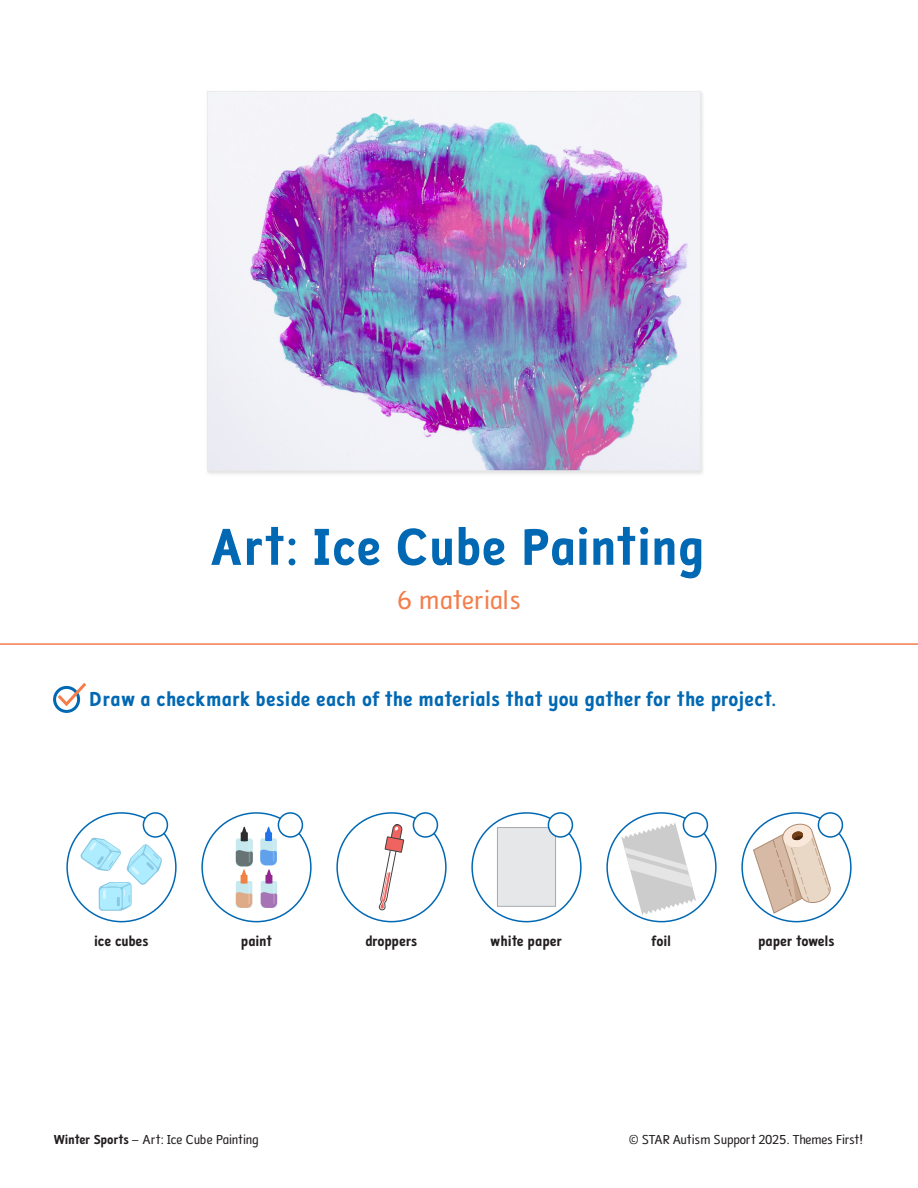
<style>
.page{position:relative;width:918px;height:1188px;background:#fff}
.page>*{position:absolute;margin:0;border:0;box-sizing:border-box;transform-origin:0 0}
.Header_4_-_Color_Bold_36pt{font:54px "Folder Bold Primary";letter-spacing:-.025em;color:#0168b3}
.VS_Header_Description_18pt{font:27px "Folder Reg Primary";letter-spacing:-.02em;color:#f47d4b}
.VS_Header_Description_14pt{font:21px "Folder Bold Primary";letter-spacing:-.025em;color:#0168b3}
.t1{font:15px "Folder Bold Primary";letter-spacing:-.04em;color:#231f20}
.t2{font:13.5px "Folder Reg Primary";letter-spacing:-.03em;color:#231f20}
.s1{font-family:"Folder Bold Primary"}
</style>
<div class="page">
<img style="left:207px;top:91px;width:496px;height:383px">
<hr style="left:0;top:643px;width:918px;height:2px;background:#f47d4b">
<div style="left:53px;top:686px;width:27px;height:27px;border:3px solid #0168b3;border-radius:50%"></div>
<svg style="left:55px;top:683px;width:32px;height:26px"></svg>
<svg style="left:80px;top:838px;width:82px;height:73px"></svg>
<svg style="left:100px;top:841px;width:9px;height:7px"></svg>
<svg style="left:108px;top:844px;width:9px;height:6px"></svg>
<div style="left:66px;top:812px;width:111px;height:110px;border:2px solid #0168b3;border-radius:50%"></div>
<div style="left:143px;top:813px;width:24px;height:24px;background:#fff;border-radius:50%"></div>
<div style="left:143px;top:812px;width:25px;height:26px;border:2px solid #0168b3;border-radius:50%"></div>
<svg style="left:236px;top:827px;width:17px;height:81px"></svg>
<hr style="left:248px;top:883px;width:2px;height:21px;background:#fff">
<svg style="left:260px;top:827px;width:17px;height:81px"></svg>
<hr style="left:273px;top:883px;width:2px;height:21px;background:#fff">
<div style="left:201px;top:812px;width:111px;height:110px;border:2px solid #0168b3;border-radius:50%"></div>
<div style="left:278px;top:813px;width:24px;height:24px;background:#fff;border-radius:50%"></div>
<div style="left:278px;top:812px;width:25px;height:26px;border:2px solid #0168b3;border-radius:50%"></div>
<svg style="left:379px;top:824px;width:25px;height:87px"></svg>
<div style="left:336px;top:812px;width:111px;height:110px;border:2px solid #0168b3;border-radius:50%"></div>
<div style="left:413px;top:813px;width:24px;height:24px;background:#fff;border-radius:50%"></div>
<div style="left:413px;top:812px;width:25px;height:26px;border:2px solid #0168b3;border-radius:50%"></div>
<div style="left:497px;top:828px;width:59px;height:78px;background:#e6e7e8"></div>
<div style="left:497px;top:827px;width:59px;height:80px;border:1px solid #a7a9ac"></div>
<div style="left:471px;top:812px;width:111px;height:110px;border:2px solid #0168b3;border-radius:50%"></div>
<div style="left:548px;top:813px;width:24px;height:24px;background:#fff;border-radius:50%"></div>
<div style="left:548px;top:812px;width:25px;height:26px;border:2px solid #0168b3;border-radius:50%"></div>
<svg style="left:621px;top:822px;width:75px;height:94px"></svg>
<div style="left:606px;top:812px;width:111px;height:110px;border:2px solid #0168b3;border-radius:50%"></div>
<div style="left:683px;top:813px;width:24px;height:24px;background:#fff;border-radius:50%"></div>
<div style="left:683px;top:812px;width:25px;height:26px;border:2px solid #0168b3;border-radius:50%"></div>
<svg style="left:753px;top:823px;width:79px;height:91px"></svg>
<div style="left:741px;top:812px;width:111px;height:110px;border:2px solid #0168b3;border-radius:50%"></div>
<div style="left:818px;top:813px;width:24px;height:24px;background:#fff;border-radius:50%"></div>
<div style="left:818px;top:812px;width:25px;height:26px;border:2px solid #0168b3;border-radius:50%"></div>
<p class="Header_4_-_Color_Bold_36pt" style="left:211px;top:516px;width:497px">Art: Ice Cube Painting</p>
<p class="VS_Header_Description_18pt" style="left:397px;top:585px;width:126px">6 materials</p>
<p class="VS_Header_Description_14pt" style="left:89px;top:687px;width:690px">Draw a checkmark beside each of the materials that you gather for the project.</p>
<p class="t1" style="left:94px;top:932px;width:56px">ice cubes</p>
<p class="t1" style="left:241px;top:932px;width:33px">paint</p>
<p class="t1" style="left:365px;top:932px;width:54px">droppers</p>
<p class="t1" style="left:491px;top:932px;width:73px">white paper</p>
<p class="t1" style="left:652px;top:932px;width:21px">foil</p>
<p class="t1" style="left:758px;top:932px;width:78px">paper towels</p>
<p class="t2" style="left:54px;top:1132px;width:207px"><span class="s1">Winter Sports</span> – Art: Ice Cube Painting</p>
<p class="t2" style="left:629px;top:1132px;width:237px">© STAR Autism Support 2025. Themes First!</p>
</div>
